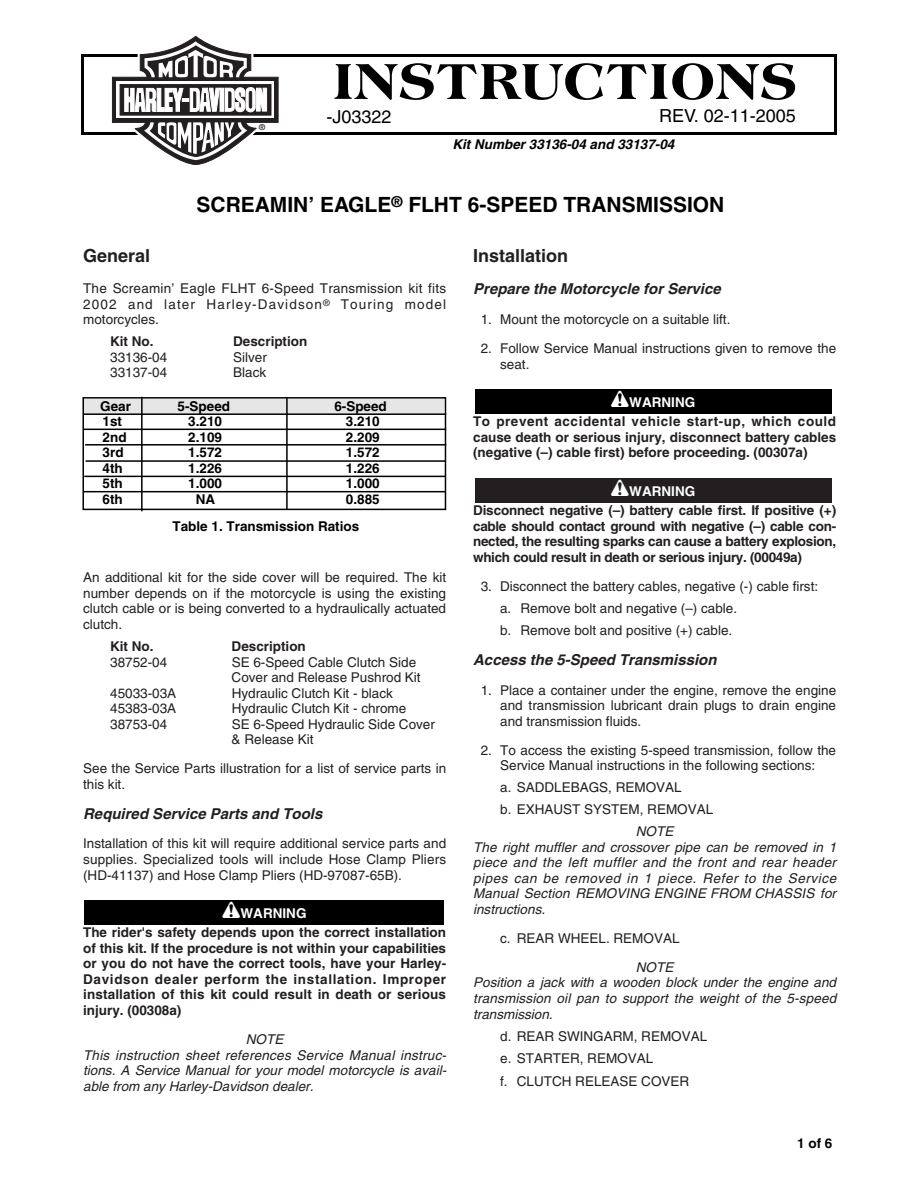
<style>
.page{position:relative;width:918px;height:1188px;background:#fff}
.page>*{position:absolute;margin:0;border:0;box-sizing:border-box;transform-origin:0 0}
.t1{font:800 54px "Americana";letter-spacing:.015em;color:#000}
.t2{font:700 21px "Helvetica";color:#000}
.t3{font:18px "Helvetica";color:#000}
.t4{font:700 18px "Helvetica";color:#231f20}
.t5{font:italic 700 15px "Helvetica";color:#231f20}
.t6{font:13.5px/15.5px "Helvetica";color:#231f20}
.t7{font:700 13.5px/15.5px "Helvetica";color:#231f20;text-align:justify}
.t8{font:italic 13.5px/15.5px "Helvetica";letter-spacing:.01em;color:#231f20}
.t9{font:700 13.5px "Helvetica";color:#000}
.t10{font:italic 700 13.5px "Helvetica";color:#000}
.t11{font:700 13.5px "Helvetica";color:#fff}
.t12{font:8.1px "Helvetica";color:#000}
.s1{font-family:"Harley Type";font-weight:400;font-size:21px}
</style>
<div class="page">
<div style="left:475px;top:478px;width:357px;height:25px;background:#231f20"></div>
<div style="left:475px;top:389px;width:357px;height:25px;background:#000"></div>
<div style="left:85px;top:900px;width:359px;height:25px;background:#000"></div>
<div style="left:82px;top:397px;width:364px;height:113px;border:2px solid #000"></div>
<div style="left:84px;top:399px;width:360px;height:15px;background:#e6e6e6"></div>
<div style="left:81px;top:54px;width:756px;height:81px;border:3px solid #000"></div>
<svg style="left:111px;top:35px;width:168px;height:130px"></svg>
<hr style="left:84px;top:413px;width:362px;height:2px;background:#000">
<hr style="left:85px;top:444px;width:361px;height:2px;background:#000">
<hr style="left:86px;top:460px;width:359px;height:2px;background:#000">
<hr style="left:84px;top:476px;width:361px;height:1px;background:#000">
<hr style="left:83px;top:491px;width:362px;height:1px;background:#000">
<hr style="left:141px;top:397px;width:2px;height:114px;background:#000">
<hr style="left:83px;top:429px;width:363px;height:1px;background:#000">
<hr style="left:286px;top:398px;width:2px;height:112px;background:#000">
<p class="t12" style="left:259px;top:124px;width:7px">®</p>
<h1 class="t1" style="left:333px;top:60px;width:465px">INSTRUCTIONS</h1>
<h3 class="t3" style="left:327px;top:110px;width:67px">-J03322</h3>
<h3 class="t3" style="left:659px;top:109px;width:138px">REV. 02-11-2005</h3>
<p class="t10" style="left:452px;top:139px;width:224px">Kit Number 33136-04 and 33137-04</p>
<h2 class="t2" style="left:197px;top:197px;width:529px">SCREAMIN’ EAGLE<sup>®</sup> FLHT 6-SPEED TRANSMISSION</h2>
<h3 class="t4" style="left:83px;top:249px;width:69px">General</h3>
<p class="t6" style="left:83px;top:282px;width:365px;text-align:justify">The Screamin’ Eagle FLHT 6-Speed Transmission kit fits 2002 and later Harley-Davidson<sup>®</sup> Touring model motorcycles.</p>
<p class="t7" style="left:110px;top:335px;width:45px">Kit No.</p>
<p class="t7" style="left:233px;top:335px;width:76px">Description</p>
<p class="t6" style="left:110px;top:351px;width:59px">33136-04</p>
<p class="t6" style="left:233px;top:351px;width:35px">Silver</p>
<p class="t6" style="left:110px;top:366px;width:59px">33137-04</p>
<p class="t6" style="left:233px;top:366px;width:35px">Black</p>
<p class="t9" style="left:100px;top:401px;width:32px">Gear</p>
<p class="t9" style="left:178px;top:401px;width:54px">5-Speed</p>
<p class="t9" style="left:334px;top:401px;width:54px">6-Speed</p>
<p class="t9" style="left:103px;top:416px;width:21px">1st</p>
<p class="t9" style="left:188px;top:416px;width:35px">3.210</p>
<p class="t9" style="left:346px;top:416px;width:35px">3.210</p>
<p class="t9" style="left:103px;top:432px;width:26px">2nd</p>
<p class="t9" style="left:188px;top:432px;width:35px">2.109</p>
<p class="t9" style="left:346px;top:432px;width:35px">2.209</p>
<p class="t9" style="left:103px;top:448px;width:23px">3rd</p>
<p class="t9" style="left:188px;top:448px;width:35px">1.572</p>
<p class="t9" style="left:346px;top:448px;width:35px">1.572</p>
<p class="t9" style="left:103px;top:463px;width:22px">4th</p>
<p class="t9" style="left:188px;top:463px;width:35px">1.226</p>
<p class="t9" style="left:346px;top:463px;width:35px">1.226</p>
<p class="t9" style="left:103px;top:479px;width:22px">5th</p>
<p class="t9" style="left:188px;top:479px;width:35px">1.000</p>
<p class="t9" style="left:346px;top:479px;width:35px">1.000</p>
<p class="t9" style="left:103px;top:494px;width:22px">6th</p>
<p class="t9" style="left:196px;top:494px;width:21px">NA</p>
<p class="t9" style="left:346px;top:494px;width:35px">0.885</p>
<p class="t9" style="left:173px;top:521px;width:188px">Table 1. Transmission Ratios</p>
<p class="t6" style="left:83px;top:571px;width:365px;text-align:justify">An additional kit for the side cover will be required. The kit number depends on if the motorcycle is using the existing clutch cable or is being converted to a hydraulically actuated clutch.</p>
<p class="t7" style="left:110px;top:640px;width:45px">Kit No.</p>
<p class="t7" style="left:232px;top:640px;width:76px">Description</p>
<p class="t6" style="left:110px;top:655px;width:59px">38752-04</p>
<p class="t6" style="left:232px;top:655px;width:191px">SE 6-Speed Cable Clutch Side<br>Cover and Release Pushrod Kit</p>
<p class="t6" style="left:110px;top:686px;width:68px">45033-03A</p>
<p class="t6" style="left:232px;top:686px;width:163px">Hydraulic Clutch Kit - black</p>
<p class="t6" style="left:110px;top:702px;width:68px">45383-03A</p>
<p class="t6" style="left:232px;top:702px;width:176px">Hydraulic Clutch Kit - chrome</p>
<p class="t6" style="left:110px;top:717px;width:59px">38753-04</p>
<p class="t6" style="left:232px;top:717px;width:205px">SE 6-Speed Hydraulic Side Cover &amp; Release Kit</p>
<p class="t6" style="left:83px;top:762px;width:365px">See the Service Parts illustration for a list of service parts in this kit.</p>
<p class="t5" style="left:83px;top:808px;width:241px">Required Service Parts and Tools</p>
<p class="t6" style="left:83px;top:837px;width:365px;text-align:justify">Installation of this kit will require additional service parts and supplies. Specialized tools will include Hose Clamp Pliers (HD-41137) and Hose Clamp Pliers (HD-97087-65B).</p>
<p class="t11" style="left:222px;top:909px;width:86px"><span class="s1">1</span>WARNING</p>
<p class="t7" style="left:83px;top:926px;width:365px">The rider's safety depends upon the correct installation of this kit. If the procedure is not within your capabilities or you do not have the correct tools, have your Harley-Davidson dealer perform the installation. Improper installation of this kit could result in death or serious injury. (00308a)</p>
<p class="t8" style="left:83px;top:1033px;width:365px;text-indent:163px">NOTE<br>This instruction sheet references Service Manual instruc&shy;tions. A Service Manual for your model motorcycle is avail&shy;able from any Harley-Davidson dealer.</p>
<h3 class="t4" style="left:473px;top:249px;width:96px">Installation</h3>
<p class="t5" style="left:473px;top:284px;width:249px">Prepare the Motorcycle for Service</p>
<p class="t6" style="left:481px;top:313px;width:251px">1. Mount the motorcycle on a suitable lift.</p>
<p class="t6" style="left:500px;top:342px;width:338px;text-indent:-19px">2. Follow Service Manual instructions given to remove the seat.</p>
<p class="t11" style="left:611px;top:398px;width:86px"><span class="s1">1</span>WARNING</p>
<p class="t7" style="left:473px;top:415px;width:365px">To prevent accidental vehicle start-up, which could cause death or serious injury, disconnect battery cables (negative (–) cable first) before proceeding. (00307a)</p>
<p class="t11" style="left:611px;top:487px;width:86px"><span class="s1">1</span>WARNING</p>
<p class="t7" style="left:473px;top:504px;width:365px">Disconnect negative (–) battery cable first. If positive (+) cable should contact ground with negative (–) cable con&shy;nected, the resulting sparks can cause a battery explosion, which could result in death or serious injury. (00049a)</p>
<p class="t6" style="left:500px;top:576px;width:320px;line-height:22px;text-indent:-19px">3. Disconnect the battery cables, negative (-) cable first: a. Remove bolt and negative (–) cable.<br>b. Remove bolt and positive (+) cable.</p>
<p class="t5" style="left:473px;top:654px;width:245px">Access the 5-Speed Transmission</p>
<p class="t6" style="left:500px;top:683px;width:338px;text-align:justify;text-indent:-19px">1. Place a container under the engine, remove the engine and transmission lubricant drain plugs to drain engine and transmission fluids.</p>
<p class="t6" style="left:481px;top:743px;width:357px;text-align:center">2. To access the existing 5-speed transmission, follow the<br>Service Manual instructions in the following sections:</p>
<p class="t6" style="left:500px;top:778px;width:215px;line-height:22px">a. SADDLEBAGS, REMOVAL<br>b. EXHAUST SYSTEM, REMOVAL</p>
<p class="t8" style="left:473px;top:825px;width:365px;text-indent:163px">NOTE<br>The right muffler and crossover pipe can be removed in 1 piece and the left muffler and the front and rear header pipes can be removed in 1 piece. Refer to the Service Manual Section REMOVING ENGINE FROM CHASSIS for instructions.</p>
<p class="t6" style="left:500px;top:932px;width:181px">c. REAR WHEEL. REMOVAL</p>
<p class="t8" style="left:473px;top:961px;width:365px;text-indent:163px">NOTE<br>Position a jack with a wooden block under the engine and transmission oil pan to support the weight of the 5-speed transmission.</p>
<p class="t6" style="left:500px;top:1026px;width:209px;line-height:22.5px">d. REAR SWINGARM, REMOVAL e. STARTER, REMOVAL<br>f. CLUTCH RELEASE COVER</p>
<p class="t9" style="left:797px;top:1138px;width:37px">1 of 6</p>
</div>
